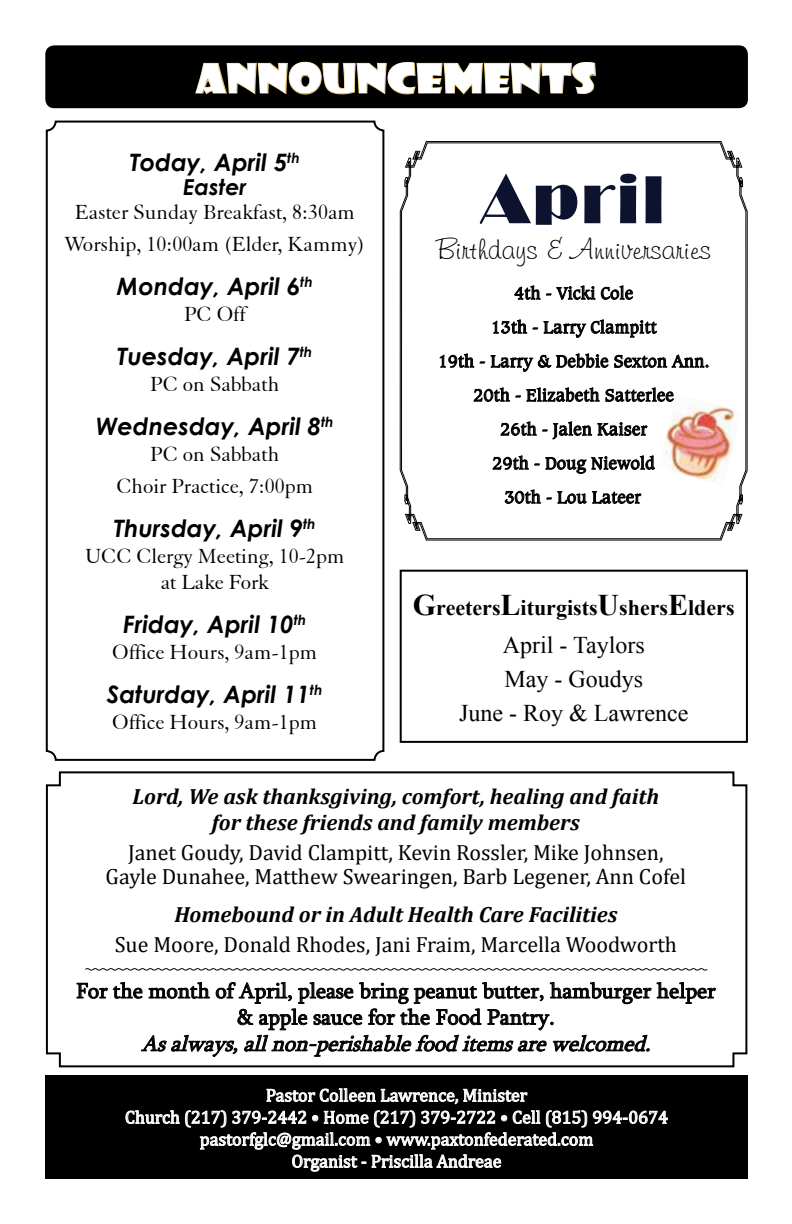
<style>
.page{position:relative;width:792px;height:1224px;background:#fff}
.page>*{position:absolute;margin:0;border:0;box-sizing:border-box;transform-origin:0 0}
.t1{font:70.4px "Broadway";letter-spacing:.03em;color:#0d122f;scale:.91 1}
.t2{font:39.6px "Showcard Gothic";color:#fff;scale:1.23 1}
.t3{font:28px "Freehand 591 BT Regular A";color:#000;scale:1.05 1}
.t4{font:italic 700 24px "Century Gothic";color:#000}
.t5{font:24px/34px "Times New Roman";color:#000;text-align:center}
.t6{font:22px/32px "Elegant Garamond BT";color:#000;text-align:center}
.t7{font:22px/24px "Cambria";color:#000;text-align:center}
.t8{font:italic 700 22px/26px "Cambria";color:#000;text-align:center}
.t9{font:22px/26.4px "Sylfaen";color:#000;text-align:center}
.t10{font:italic 22px "Sylfaen";color:#000}
.t11{font:700 22px "Times New Roman";color:#000}
.t12{font:italic 700 22px "Century Gothic";color:#000}
.t13{font:18px/22px "Cambria";color:#fff;text-align:center}
.t14{font:18px/34px "Caxton BT";color:#000;text-align:center}
.s1{font-size:30px}
</style>
<div class="page">
<div style="left:45px;top:45px;width:703px;height:63px;background:#000;border-radius:9px"></div>
<svg style="left:195px;top:61px;width:401px;height:34px"></svg>
<div style="left:46px;top:121px;width:338px;height:640px;border:2px solid #000;border-radius:9px"></div>
<div style="left:45px;top:1075px;width:703px;height:104px;background:#000"></div>
<svg style="left:266px;top:1088px;width:261px;height:16px"></svg>
<svg style="left:126px;top:1110px;width:542px;height:62px"></svg>
<svg style="left:45px;top:771px;width:703px;height:297px"></svg>
<svg style="left:399px;top:141px;width:349px;height:400px"></svg>
<svg style="left:85px;top:968px;width:623px;height:3px"></svg>
<div style="left:400px;top:570px;width:348px;height:173px;border:2px solid #000"></div>
<h2 class="t2" style="left:196px;top:52px;width:327px">ANNOUNCEMENTS</h2>
<p class="t4" style="left:130px;top:144px;width:172px">Today, April 5<sup>th</sup></p>
<p class="t12" style="left:183px;top:170px;width:65px">Easter</p>
<p class="t6" style="left:65px;top:196px;width:301px">Easter Sunday Breakfast, 8:30am<br>Worship, 10:00am (Elder, Kammy)</p>
<p class="t4" style="left:117px;top:268px;width:197px">Monday, April 6<sup>th</sup></p>
<p class="t6" style="left:184px;top:298px;width:63px">PC Off</p>
<p class="t4" style="left:117px;top:338px;width:196px">Tuesday, April 7<sup>th</sup></p>
<p class="t6" style="left:150px;top:368px;width:131px">PC on Sabbath</p>
<p class="t4" style="left:96px;top:408px;width:239px">Wednesday, April 8<sup>th</sup></p>
<p class="t6" style="left:116px;top:438px;width:198px">PC on Sabbath<br>Choir Practice, 7:00pm</p>
<p class="t4" style="left:114px;top:510px;width:203px">Thursday, April 9<sup>th</sup></p>
<p class="t6" style="left:85px;top:543px;width:261px;line-height:26px">UCC Clergy Meeting, 10-2pm at Lake Fork</p>
<p class="t4" style="left:123px;top:606px;width:184px">Friday, April 10<sup>th</sup></p>
<p class="t6" style="left:112px;top:636px;width:206px">Office Hours, 9am-1pm</p>
<p class="t4" style="left:107px;top:676px;width:217px">Saturday, April 11<sup>th</sup></p>
<p class="t6" style="left:112px;top:706px;width:206px">Office Hours, 9am-1pm</p>
<h1 class="t1" style="left:480px;top:159px;width:205px">April</h1>
<p class="t3" style="left:436px;top:232px;width:263px">Birthdays &amp; Anniversaries</p>
<p class="t14" style="left:438px;top:276px;width:273px">4th - Vicki Cole<br>13th - Larry Clampitt<br>19th - Larry &amp; Debbie Sexton Ann.<br>20th - Elizabeth Satterlee<br>26th - Jalen Kaiser<br>29th - Doug Niewold<br>30th - Lou Lateer</p>
<p class="t11" style="left:413px;top:591px;width:323px"><span class="s1">G</span>reeters<span class="s1">L</span>iturgists<span class="s1">U</span>shers<span class="s1">E</span>lders</p>
<p class="t5" style="left:459px;top:627px;width:231px">April - Taylors<br>May - Goudys<br>June - Roy &amp; Lawrence</p>
<p class="t8" style="left:133px;top:783px;width:528px">Lord, We ask thanksgiving, comfort, healing and faith for these friends and family members</p>
<p class="t7" style="left:106px;top:840px;width:582px">Janet Goudy, David Clampitt, Kevin Rossler, Mike Johnsen,<br>Gayle Dunahee, Matthew Swearingen, Barb Legener, Ann Cofel</p>
<p class="t8" style="left:174px;top:901px;width:445px">Homebound or in Adult Health Care Facilities</p>
<p class="t7" style="left:115px;top:932px;width:564px">Sue Moore, Donald Rhodes, Jani Fraim, Marcella Woodworth</p>
<p class="t9" style="left:76px;top:977px;width:641px">For the month of April, please bring peanut butter, hamburger helper &amp; apple sauce for the Food Pantry.</p>
<p class="t10" style="left:141px;top:1029px;width:518px">Asalways,allnon-perishablefooditemsarewelcomed.</p>
<p class="t13" style="left:125px;top:1084px;width:545px">Pastor Colleen Lawrence, Minister<br>Church (217) 379-2442 • Home (217) 379-2722 • Cell (815) 994-0674 pastorfglc@gmail.com • www.paxtonfederated.com<br>Organist - Priscilla Andreae</p>
</div>
